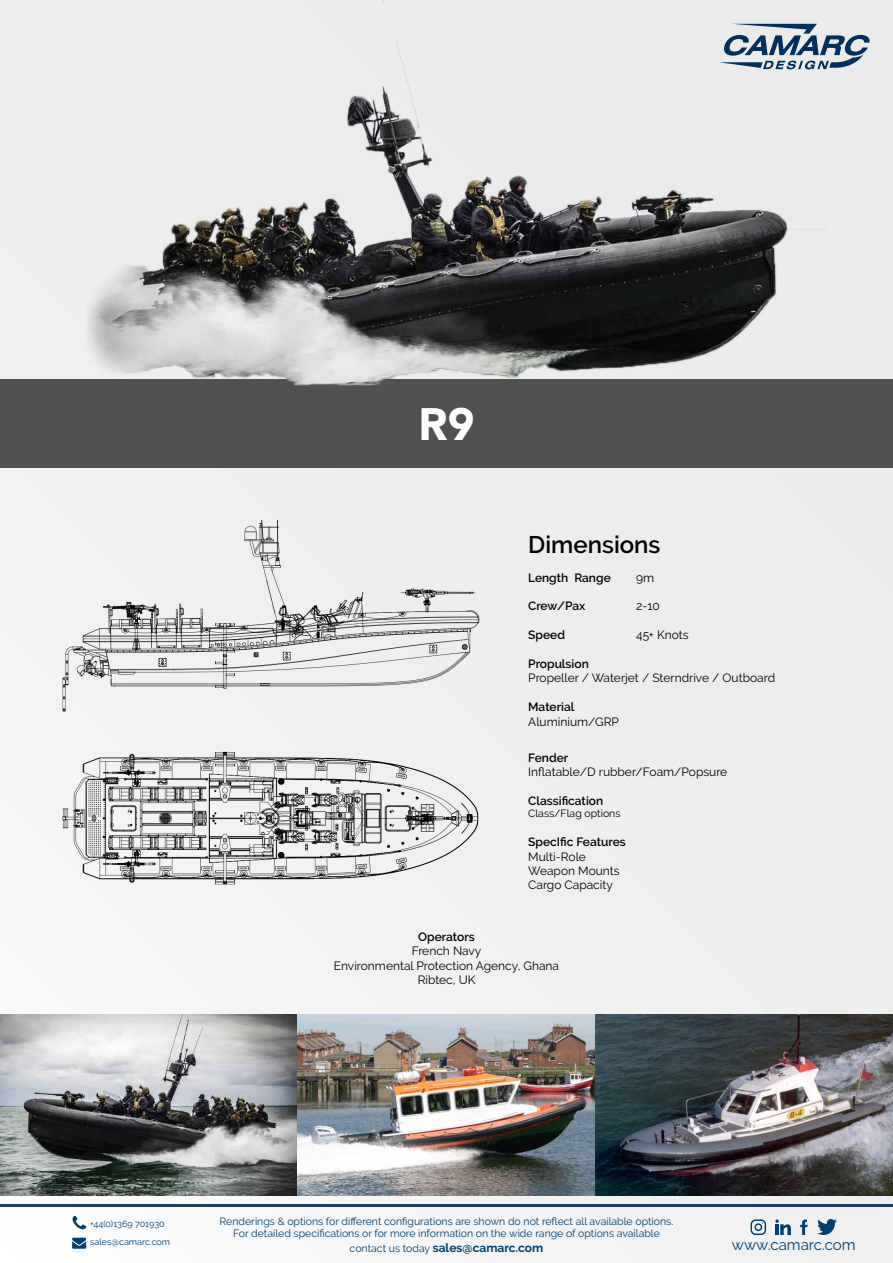
<style>
.page{position:relative;width:893px;height:1263px;background:#eee}
.page>*{position:absolute;margin:0;border:0;box-sizing:border-box;transform-origin:0 0}
.t1{font:900 45px "Avenir LT Std";color:#fff}
.t2{font:600 24px "Raleway";color:#010202}
.t3{font:15px "Raleway";color:#004170}
.t4{font:12px/14.4px "Raleway";color:#010202}
.t5{font:600 12px "Raleway";color:#010202}
.t6{font:700 12px "Raleway";color:#004170}
.t7{font:10.5px/12.6px "Raleway";color:#004170;text-align:center}
.t8{font:10.5px "Raleway";color:#010202}
.t9{font:9px/18.3px "Raleway";color:#004170}
.s1{font-weight:400;font-size:10.5px}
</style>
<div class="page">
<div style="left:0;top:379px;width:893px;height:88px;background:#515150"></div>
<img style="left:38px;top:0;width:816px;height:468px">
<img style="left:62px;top:520px;width:418px;height:365px">
<img style="left:0;top:1014px;width:893px;height:181px">
<hr style="left:0;top:1204px;width:893px;height:2px;background:#243b69">
<svg style="left:73px;top:1216px;width:13px;height:13px"></svg>
<svg style="left:72px;top:1238px;width:14px;height:11px"></svg>
<svg style="left:775px;top:1219px;width:16px;height:16px"></svg>
<svg style="left:800px;top:1219px;width:8px;height:16px"></svg>
<svg style="left:817px;top:1219px;width:20px;height:16px"></svg>
<svg style="left:751px;top:1219px;width:15px;height:16px"></svg>
<svg style="left:719px;top:24px;width:151px;height:45px"></svg>
<h1 class="t1" style="left:419px;top:397px;width:57px">R9</h1>
<h2 class="t2" style="left:528px;top:530px;width:134px">Dimensions</h2>
<p class="t5" style="left:528px;top:570px;width:84px">Length Range</p>
<p class="t4" style="left:636px;top:570px;width:20px">9m</p>
<p class="t5" style="left:528px;top:599px;width:59px">Crew/Pax</p>
<p class="t4" style="left:636px;top:599px;width:25px">2-10</p>
<p class="t5" style="left:528px;top:628px;width:38px">Speed</p>
<p class="t4" style="left:636px;top:628px;width:54px">45+ Knots</p>
<p class="t5" style="left:528px;top:657px;width:62px">Propulsion</p>
<p class="t4" style="left:528px;top:671px;width:248px">Propeller / Waterjet / Sterndrive / Outboard</p>
<p class="t5" style="left:528px;top:700px;width:48px">Material</p>
<p class="t4" style="left:528px;top:714px;width:92px">Aluminium/GRP</p>
<p class="t5" style="left:528px;top:750px;width:42px">Fender</p>
<p class="t4" style="left:528px;top:764px;width:201px">Inflatable/D rubber/Foam/Popsure</p>
<p class="t5" style="left:528px;top:794px;width:77px">Classification</p>
<p class="t8" style="left:528px;top:808px;width:94px">Class/Flag options</p>
<p class="t5" style="left:528px;top:835px;width:99px">SpecIfic Features</p>
<p class="t4" style="left:528px;top:849px;width:93px">Multi-Role<br>Weapon Mounts<br>Cargo Capacity</p>
<p class="t5" style="left:418px;top:930px;width:58px">Operators</p>
<p class="t4" style="left:334px;top:944px;width:227px;text-align:center">French Navy<br>Environmental Protection Agency, Ghana<br>Ribtec, UK</p>
<p class="t9" style="left:90px;top:1214px;width:82px">+44(0)1369 701930 sales@camarc.com</p>
<p class="t7" style="left:220px;top:1215px;width:455px">Renderings &amp; options for different configurations are shown do not reflect all available options.<br>For detailed specifications or for more information on the wide range of options available</p>
<p class="t6" style="left:350px;top:1241px;width:195px"><span class="s1">contact us today</span> sales@camarc.com</p>
<p class="t3" style="left:732px;top:1236px;width:125px">www.camarc.com</p>
</div>
